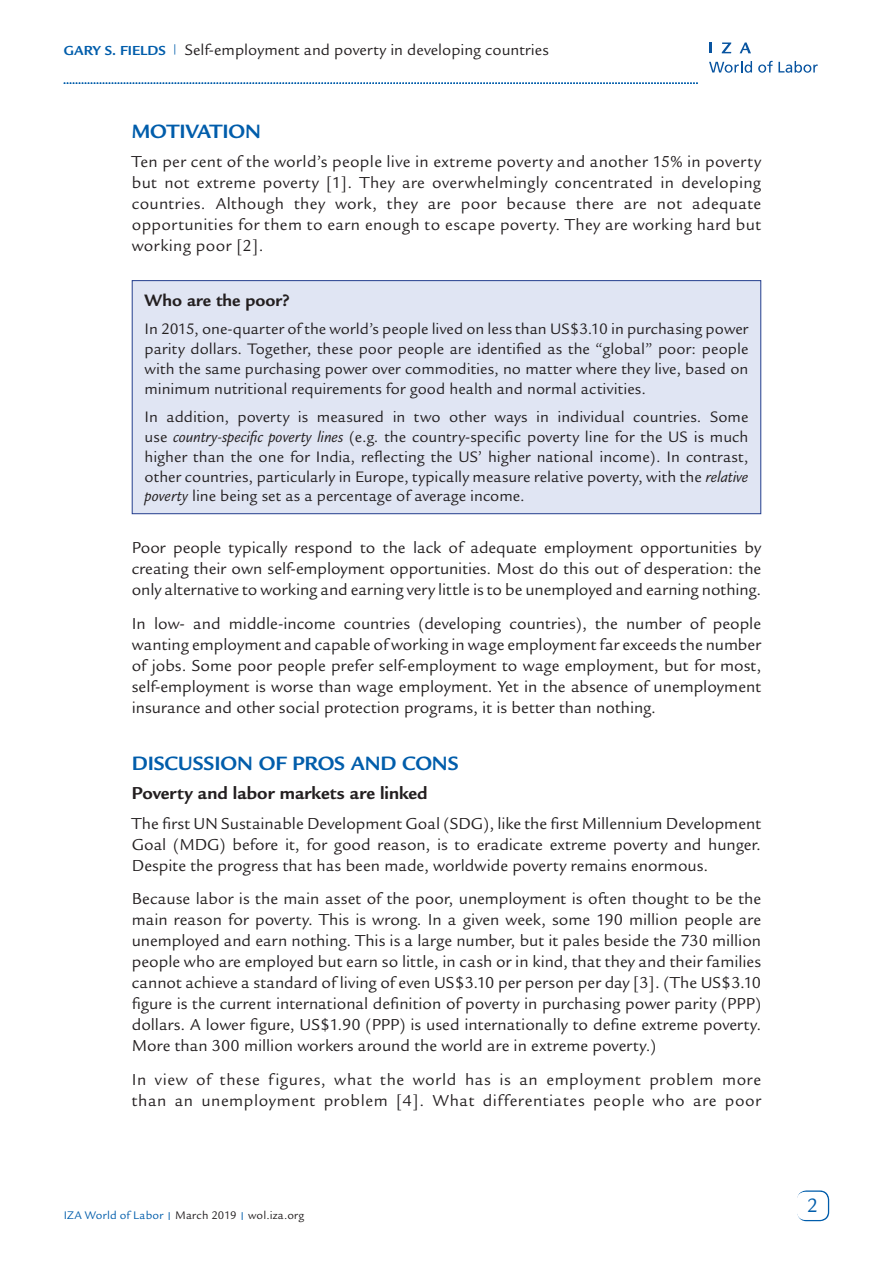
<style>
.page{position:relative;width:893px;height:1263px;background:#fff}
.page>*{position:absolute;margin:0;border:0;box-sizing:border-box;transform-origin:0 0}
.Main__A_Level_Headin{font:700 21px "Legacy Sans";letter-spacing:-.005em;color:#015dab}
.t1{font:21px "Legacy Sans";color:#015dab}
.Main__B_Level_headin{font:700 18.75px "Legacy Sans";color:#231f20}
.t2{font:700 18px "Legacy Sans";color:#231f20}
.Main__Bodytext{font:17.25px/21px "Legacy Sans";letter-spacing:.015em;color:#231f20;text-align:justify}
.Main__Bodytext-2{font:17.25px/21px "Legacy Sans";letter-spacing:.035em;color:#231f20}
.t3{font:16.5px/19.8px "Legacy Sans";letter-spacing:.005em;color:#231f20;text-align:justify}
.t4{font:12px "Legacy Sans";letter-spacing:.015em;color:#231f20}
.s1{font-weight:700;font-size:14.25px;color:#015dab}
.s2{font-style:italic}
.s3{color:#015dab}
</style>
<div class="page">
<div style="left:797px;top:1190px;width:32px;height:31px;border:2px solid #015dab;border-radius:9px"></div>
<div style="left:797px;top:1192px;width:31px;height:28px;background:#fff;border-radius:9px"></div>
<svg style="left:709px;top:61px;width:43px;height:12px"></svg>
<svg style="left:758px;top:61px;width:60px;height:12px"></svg>
<svg style="left:710px;top:43px;width:2px;height:10px"></svg>
<svg style="left:722px;top:43px;width:9px;height:10px"></svg>
<svg style="left:740px;top:43px;width:11px;height:10px"></svg>
<svg style="left:64px;top:82px;width:634px;height:2px"></svg>
<div style="left:132px;top:281px;width:629px;height:233px;background:#e0e5f3"></div>
<div style="left:132px;top:280px;width:629px;height:234px;border:1px solid #253f8e"></div>
<p class="t3" style="left:64px;top:40px;width:487px"><span class="s1">GARY S. FIELDS</span> <sup>|</sup> Self-employment and poverty in developing countries</p>
<p class="Main__A_Level_Headin" style="left:132px;top:119px;width:131px">MOTIVATION</p>
<p class="Main__Bodytext" style="left:132px;top:152px;width:631px">Ten per cent of the world’s people live in extreme poverty and another 15% in poverty but not extreme poverty [1]. They are overwhelmingly concentrated in developing countries. Although they work, they are poor because there are not adequate opportunities for them to earn enough to escape poverty. They are working hard but working poor [2].</p>
<p class="t2" style="left:145px;top:290px;width:147px">Who are the poor?</p>
<p class="t3" style="left:145px;top:319px;width:605px">In 2015, one-quarter of the world’s people lived on less than US$3.10 in purchasing power parity dollars. Together, these poor people are identified as the “global” poor: people with the same purchasing power over commodities, no matter where they live, based on minimum nutritional requirements for good health and normal activities.</p>
<p class="t3" style="left:145px;top:407px;width:605px">In addition, poverty is measured in two other ways in individual countries. Some use <span class="s2">country-specific poverty lines</span> (e.g. the country-specific poverty line for the US is much higher than the one for India, reflecting the US’ higher national income). In contrast, other countries, particularly in Europe, typically measure relative poverty, with the <span class="s2">relative poverty</span> line being set as a percentage of average income.</p>
<p class="Main__Bodytext" style="left:132px;top:537px;width:631px">Poor people typically respond to the lack of adequate employment opportunities by creating their own self-employment opportunities. Most do this out of desperation: the only alternative to working and earning very little is to be unemployed and earning nothing.</p>
<p class="Main__Bodytext" style="left:132px;top:613px;width:631px">In low- and middle-income countries (developing countries), the number of people wanting employment and capable of working in wage employment far exceeds the number of jobs. Some poor people prefer self-employment to wage employment, but for most, self-employment is worse than wage employment. Yet in the absence of unemployment insurance and other social protection programs, it is better than nothing.</p>
<p class="Main__A_Level_Headin" style="left:132px;top:752px;width:328px">DISCUSSION OF PROS AND CONS</p>
<p class="Main__B_Level_headin" style="left:132px;top:782px;width:297px">Poverty and labor markets are linked</p>
<p class="Main__Bodytext" style="left:132px;top:813px;width:631px">The first UN Sustainable Development Goal (SDG), like the first Millennium Development Goal (MDG) before it, for good reason, is to eradicate extreme poverty and hunger.<br>Despite the progress that has been made, worldwide poverty remains enormous.</p>
<p class="Main__Bodytext" style="left:132px;top:889px;width:631px">Because labor is the main asset of the poor, unemployment is often thought to be the main reason for poverty. This is wrong. In a given week, some 190 million people are unemployed and earn nothing. This is a large number, but it pales beside the 730 million people who are employed but earn so little, in cash or in kind, that they and their families cannot achieve a standard of living of even US$3.10 per person per day [3]. (The US$3.10 figure is the current international definition of poverty in purchasing power parity (PPP) dollars. A lower figure, US$1.90 (PPP) is used internationally to define extreme poverty.<br>More than 300 million workers around the world are in extreme poverty.)</p>
<p class="Main__Bodytext-2" style="left:132px;top:1069px;width:631px">In view of these figures, what the world has is an employment problem more than an unemployment problem [4]. What differentiates people who are poor</p>
<p class="t4" style="left:64px;top:1209px;width:242px"><span class="s3">IZA World of Labor</span> <sup>|</sup> March 2019 <sup>|</sup> wol.iza.org</p>
<p class="t1" style="left:807px;top:1193px;width:13px">2</p>
</div>
